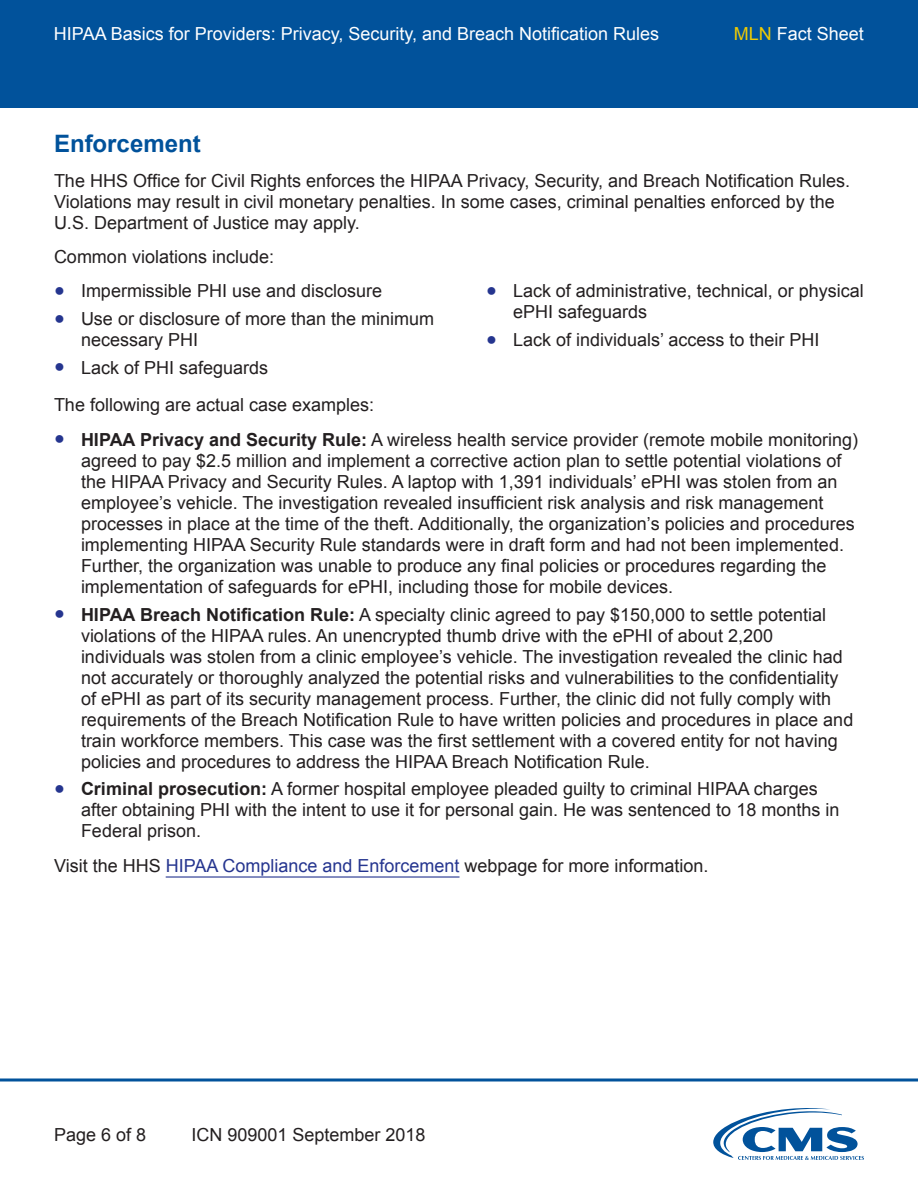
<style>
.page{position:relative;width:918px;height:1188px;background:#fff}
.page>*{position:absolute;margin:0;border:0;box-sizing:border-box;transform-origin:0 0}
.t1{font:700 24px "Arial";color:#01529b}
.t2{font:18px/21px "Arial";color:#231f20}
.t3{font:18px "Arial";color:#fff}
.s1{color:#f0cb02}
.s2{color:#25358f}
.s3{font-weight:700}
</style>
<div class="page">
<div style="left:0;top:0;width:918px;height:108px;background:#01529b"></div>
<svg style="left:0;top:1078px;width:918px;height:4px;background:#407db3"></svg>
<svg style="left:713px;top:1108px;width:151px;height:52px"></svg>
<hr style="left:166px;top:876px;width:294px;height:2px;background:#25358f">
<p class="t3" style="left:54px;top:22px;width:607px">HIPAA Basics for Providers: Privacy, Security, and Breach Notification Rules</p>
<p class="t3" style="left:734px;top:22px;width:132px"><span class="s1">MLN</span> Fact Sheet</p>
<h3 class="t1" style="left:54px;top:128px;width:148px">Enforcement</h3>
<p class="t2" style="left:54px;top:170px;width:798px">The HHS Office for Civil Rights enforces the HIPAA Privacy, Security, and Breach Notification Rules.<br>Violations may result in civil monetary penalties. In some cases, criminal penalties enforced by the<br>U.S. Department of Justice may apply.</p>
<p class="t2" style="left:54px;top:247px;width:222px">Common violations include:</p>
<p class="t2" style="left:54px;top:281px;width:330px"><span class="s2">●</span> Impermissible PHI use and disclosure</p>
<p class="t2" style="left:81px;top:308px;width:355px;text-indent:-27px"><span class="s2">●</span> Use or disclosure of more than the minimum necessary PHI</p>
<p class="t2" style="left:54px;top:357px;width:216px"><span class="s2">●</span> Lack of PHI safeguards</p>
<p class="t2" style="left:513px;top:281px;width:352px;text-indent:-27px"><span class="s2">●</span> Lack of administrative, technical, or physical ePHI safeguards</p>
<p class="t2" style="left:486px;top:329px;width:335px"><span class="s2">●</span> Lack of individuals’ access to their PHI</p>
<p class="t2" style="left:54px;top:395px;width:322px">The following are actual case examples:</p>
<p class="t2" style="left:81px;top:429px;width:779px;text-indent:-27px"><span class="s2">●</span> <span class="s3">HIPAA Privacy and Security Rule:</span> A wireless health service provider (remote mobile monitoring) agreed to pay $2.5 million and implement a corrective action plan to settle potential violations of the HIPAA Privacy and Security Rules. A laptop with 1,391 individuals’ ePHI was stolen from an employee’s vehicle. The investigation revealed insufficient risk analysis and risk management processes in place at the time of the theft. Additionally, the organization’s policies and procedures implementing HIPAA Security Rule standards were in draft form and had not been implemented.<br>Further, the organization was unable to produce any final policies or procedures regarding the implementation of safeguards for ePHI, including those for mobile devices.</p>
<p class="t2" style="left:81px;top:604px;width:774px;text-indent:-27px"><span class="s2">●</span> <span class="s3">HIPAA Breach Notification Rule:</span> A specialty clinic agreed to pay $150,000 to settle potential violations of the HIPAA rules. An unencrypted thumb drive with the ePHI of about 2,200 individuals was stolen from a clinic employee’s vehicle. The investigation revealed the clinic had not accurately or thoroughly analyzed the potential risks and vulnerabilities to the confidentiality of ePHI as part of its security management process. Further, the clinic did not fully comply with requirements of the Breach Notification Rule to have written policies and procedures in place and train workforce members. This case was the first settlement with a covered entity for not having policies and procedures to address the HIPAA Breach Notification Rule.</p>
<p class="t2" style="left:81px;top:779px;width:760px;text-indent:-27px"><span class="s2">●</span> <span class="s3">Criminal prosecution:</span> A former hospital employee pleaded guilty to criminal HIPAA charges after obtaining PHI with the intent to use it for personal gain. He was sentenced to 18 months in<br>Federal prison.</p>
<p class="t2" style="left:54px;top:855px;width:656px">Visit the HHS <span class="s2">HIPAA Compliance and Enforcement</span> webpage for more information.</p>
<p class="t2" style="left:54px;top:1124px;width:94px">Page 6 of 8</p>
<p class="t2" style="left:192px;top:1124px;width:236px">ICN 909001 September 2018</p>
</div>
